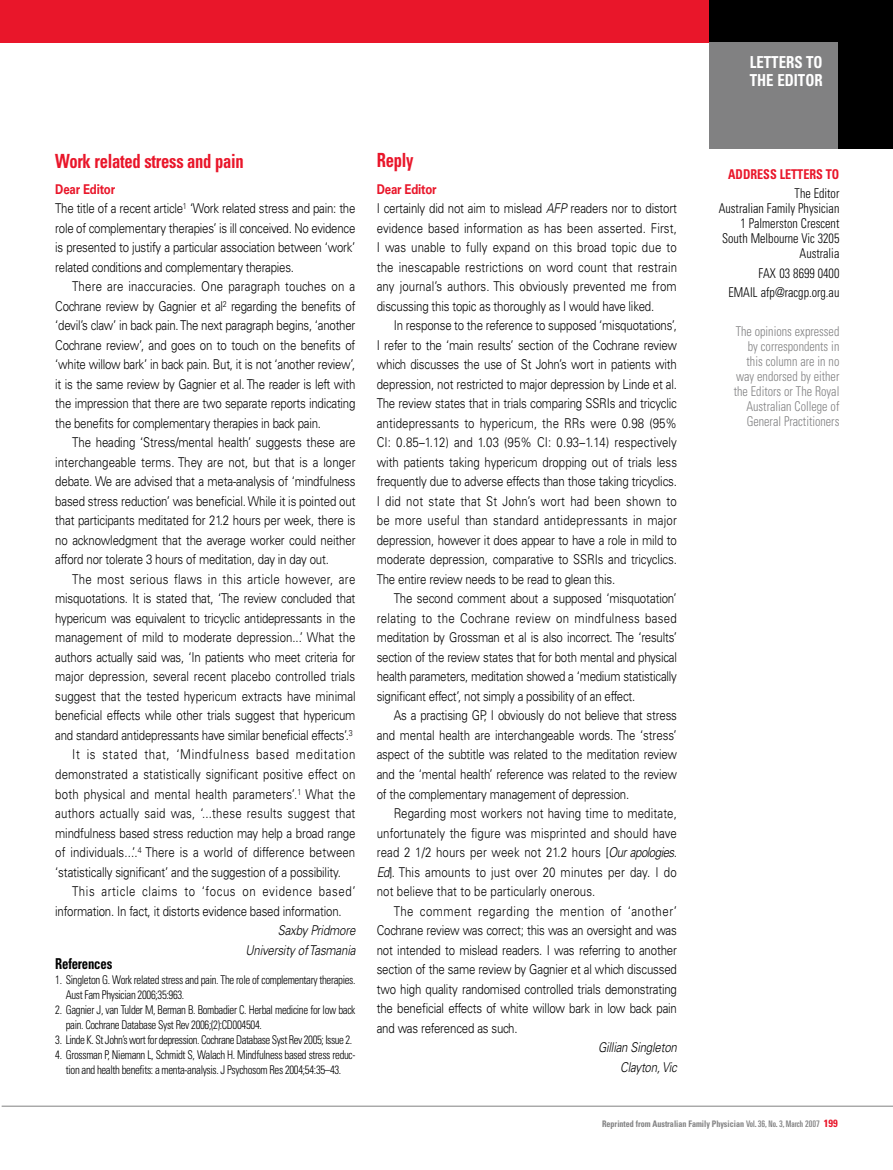
<style>
.page{position:relative;width:893px;height:1170px;background:#fff}
.page>*{position:absolute;margin:0;border:0;box-sizing:border-box;transform-origin:0 0}
.t1{font:700 condensed 19.5px "Univers LT";letter-spacing:-.015em;color:#e9162a;scale:.85 1}
.t2{font:700 condensed 16.5px/18px "Univers LT";color:#fff;scale:.9 1}
.t3{font:700 condensed 15px "Univers LT";letter-spacing:-.015em;color:#000;scale:.85 1}
.t4{font:300 13.5px/19.5px "Univers LT";letter-spacing:-.015em;color:#000;text-align:justify;scale:.85 1}
.t5{font:300 13.5px/19.5px "Univers LT";letter-spacing:.01em;color:#000;scale:.85 1}
.t6{font:300 condensed 13.5px/15px "Univers LT";color:#818182;text-align:right;scale:.9 1}
.t7{font:300 condensed 13.5px/15px "Univers LT";color:#000;text-align:right;scale:.9 1}
.t8{font:300 13.5px "Univers LT";letter-spacing:.05em;color:#000;scale:.85 1}
.t9{font:italic 300 13.5px/19.5px "Univers LT";letter-spacing:-.015em;color:#000;text-align:right;scale:.85 1}
.t10{font:300 13.5px "Univers LT";letter-spacing:.02em;color:#000;scale:.85 1}
.t11{font:300 13.5px "Univers LT";letter-spacing:.015em;color:#000;scale:.85 1}
.t12{font:300 13.5px "Univers LT";letter-spacing:.025em;color:#000;scale:.85 1}
.t13{font:700 condensed 13.5px "Univers LT";color:#e9162a;scale:.9 1}
.t14{font:300 condensed 12px/15px "Univers LT";letter-spacing:-.03em;color:#000;scale:.9 1}
.t15{font:700 condensed 9px "Univers LT";color:#818182;scale:.9 1}
.s1{font-weight:700;color:#e9162a}
.s2{font-style:italic}
.s3{font-weight:400;font-stretch:ultra-condensed}
.s4{font-size:10.5px;color:#e9162a}
</style>
<div class="page">
<div style="left:0;top:0;width:709px;height:43px;background:#e9162a"></div>
<div style="left:709px;top:0;width:184px;height:43px;background:#000"></div>
<div style="left:838px;top:0;width:55px;height:149px;background:#000"></div>
<div style="left:709px;top:43px;width:128px;height:106px;background:#818182"></div>
<hr style="left:2px;top:1105px;width:891px;height:1px;background:#818182">
<p class="t2" style="left:750px;top:53px;width:73px">LETTERS to the editor</p>
<h1 class="t1" style="left:55px;top:149px;width:223px">Work related stress and pain</h1>
<p class="t4" style="left:55px;top:179px;width:355px;text-align:left"><span class="s1">Dear Editor<br></span>The title of a recent article<sup>1</sup> ‘Work related stress and pain: the role of complementary therapies’ is ill conceived. No evidence is presented to justify a particular association between ‘work’ related conditions and complementary therapies.</p>
<p class="t4" style="left:55px;top:277px;width:355px;text-indent:17px">There are inaccuracies. One paragraph touches on a Cochrane review by Gagnier et al<sup>2</sup> regarding the benefits of ‘devil’s claw’ in back pain. The next paragraph begins, ‘another Cochrane review’, and goes on to touch on the benefits of ‘white willow bark’ in back pain. But, it is not ‘another review’, it is the same review by Gagnier et al. The reader is left with the impression that there are two separate reports indicating the benefits for complementary therapies in back pain.</p>
<p class="t4" style="left:55px;top:433px;width:355px;text-indent:17px">The heading ‘Stress/mental health’ suggests these are interchangeable terms. They are not, but that is a longer debate. We are advised that a meta-analysis of ‘mindfulness based stress reduction’ was beneficial. While it is pointed out that participants meditated for 21.2 hours per week, there is no acknowledgment that the average worker could neither afford nor tolerate 3 hours of meditation, day in day out.</p>
<p class="t12" style="left:72px;top:571px;width:335px">The most serious flaws in this article however, are</p>
<p class="t4" style="left:55px;top:589px;width:354px">misquotations. It is stated that, ‘The review concluded that</p>
<p class="t4" style="left:55px;top:608px;width:355px">hypericum was equivalent to tricyclic antidepressants in the</p>
<p class="t4" style="left:55px;top:628px;width:355px">management of mild to moderate depression...’ What the</p>
<p class="t4" style="left:55px;top:647px;width:355px">authors actually said was, ‘In patients who meet criteria for</p>
<p class="t4" style="left:55px;top:667px;width:354px">major depression, several recent placebo controlled trials</p>
<p class="t4" style="left:55px;top:686px;width:355px">suggest that the tested hypericum extracts have minimal</p>
<p class="t4" style="left:55px;top:706px;width:355px">beneficial effects while other trials suggest that hypericum</p>
<p class="t4" style="left:55px;top:725px;width:351px">and standard antidepressants have similar beneficial effects’.<sup>3</sup></p>
<p class="t8" style="left:72px;top:746px;width:335px">It is stated that, ‘Mindfulness based meditation</p>
<p class="t5" style="left:55px;top:764px;width:355px">demonstrated a statistically significant positive effect on</p>
<p class="t11" style="left:55px;top:785px;width:355px">both physical and mental health parameters’.<sup>1</sup> What the</p>
<p class="t10" style="left:55px;top:805px;width:355px">authors actually said was, ‘...these results suggest that</p>
<p class="t4" style="left:55px;top:823px;width:355px">mindfulness based stress reduction may help a broad range</p>
<p class="t5" style="left:55px;top:842px;width:354px">of individuals...’.<sup>4</sup> There is a world of difference between</p>
<p class="t4" style="left:55px;top:862px;width:338px">‘statistically significant’ and the suggestion of a possibility.</p>
<p class="t8" style="left:72px;top:883px;width:335px">This article claims to ‘focus on evidence based’</p>
<p class="t4" style="left:55px;top:901px;width:339px">information. In fact, it distorts evidence based information.</p>
<p class="t9" style="left:246px;top:920px;width:131px">Saxby Pridmore<br>University of Tasmania</p>
<p class="t3" style="left:55px;top:954px;width:69px">References</p>
<p class="t14" style="left:66px;top:972px;width:323px;text-indent:-10px">1. Singleton G. Work related stress and pain. The role of complementary therapies.<br>Aust Fam Physician 2006;35:963.</p>
<p class="t14" style="left:66px;top:1002px;width:323px;text-indent:-10px">2. Gagnier J, van Tulder M, Berman B. Bombadier C. Herbal medicine for low back pain. Cochrane Database Syst Rev 2006;(2):CD004504.</p>
<p class="t14" style="left:55px;top:1032px;width:331px">3. Linde K. St John’s wort for depression. Cochrane Database Syst Rev 2005; Issue 2.</p>
<p class="t14" style="left:55px;top:1047px;width:335px;text-align:center">4. Grossman P, Niemann L, Schmidt S, Walach H. Mindfulness based stress reduc&shy;tion and health benefits: a menta-analysis. J Psychosom Res 2004;54:35–43.</p>
<h1 class="t1" style="left:377px;top:148px;width:45px">Reply</h1>
<p class="t5" style="left:377px;top:179px;width:355px"><span class="s1">Dear Editor<br></span>I certainly did not aim to mislead <span class="s2">AFP</span> readers nor to distort evidence based information as has been asserted. First, I was unable to fully expand on this broad topic due to the inescapable restrictions on word count that restrain any journal’s authors. This obviously prevented me from discussing this topic as thoroughly as I would have liked.</p>
<p class="t4" style="left:377px;top:316px;width:355px;text-indent:17px">In response to the reference to supposed ‘misquotations’, I refer to the ‘main results’ section of the Cochrane review which discusses the use of St John’s wort in patients with depression, not restricted to major depression by Linde et al.<br>The review states that in trials comparing SSRIs and tricyclic antidepressants to hypericum, the RRs were 0.98 (95% CI: 0.85–1.12) and 1.03 (95% CI: 0.93–1.14) respectively with patients taking hypericum dropping out of trials less frequently due to adverse effects than those taking tricyclics.<br>I did not state that St John’s wort had been shown to be more useful than standard antidepressants in major depression, however it does appear to have a role in mild to moderate depression, comparative to SSRIs and tricyclics.<br>The entire review needs to be read to glean this.</p>
<p class="t4" style="left:377px;top:589px;width:355px;text-indent:17px">The second comment about a supposed ‘misquotation’ relating to the Cochrane review on mindfulness based meditation by Grossman et al is also incorrect. The ‘results’ section of the review states that for both mental and physical health parameters, meditation showed a ‘medium statistically significant effect’, not simply a possibility of an effect.</p>
<p class="t4" style="left:377px;top:706px;width:355px;text-indent:17px">As a practising GP, I obviously do not believe that stress and mental health are interchangeable words. The ‘stress’ aspect of the subtitle was related to the meditation review and the ‘mental health’ reference was related to the review of the complementary management of depression.</p>
<p class="t4" style="left:377px;top:803px;width:355px;text-indent:17px">Regarding most workers not having time to meditate, unfortunately the figure was misprinted and should have read 2 1/2 hours per week not 21.2 hours [<span class="s2">Our apologies.<br>Ed</span>]. This amounts to just over 20 minutes per day. I do not believe that to be particularly onerous.</p>
<p class="t4" style="left:377px;top:901px;width:355px;text-indent:17px">The comment regarding the mention of ‘another’ Cochrane review was correct; this was an oversight and was not intended to mislead readers. I was referring to another section of the same review by Gagnier et al which discussed two high quality randomised controlled trials demonstrating the beneficial effects of white willow bark in low back pain and was referenced as such.</p>
<p class="t9" style="left:598px;top:1037px;width:94px">Gillian Singleton<br>Clayton, Vic</p>
<p class="t13" style="left:728px;top:166px;width:125px">ADDRESS LETTERS TO</p>
<p class="t7" style="left:719px;top:186px;width:136px">The Editor<br>Australian Family Physician<br>1 Palmerston Crescent<br>South Melbourne Vic 3205<br>Australia</p>
<p class="t7" style="left:728px;top:263px;width:125px;line-height:19.2px">FAX 03 8699 0400<br>EMAIL afp@racgp.org.au</p>
<p class="t6" style="left:734px;top:323px;width:119px">The opinions expressed by correspondents in this column are in no way endorsed by either the Editors or The Royal<br>Australian College of<br>General Practitioners</p>
<p class="t15" style="left:602px;top:1118px;width:263px">Reprinted from Australian Family Physician <span class="s3">Vol. 36, No. 3, March 2007</span> <span class="s4">199</span></p>
</div>
